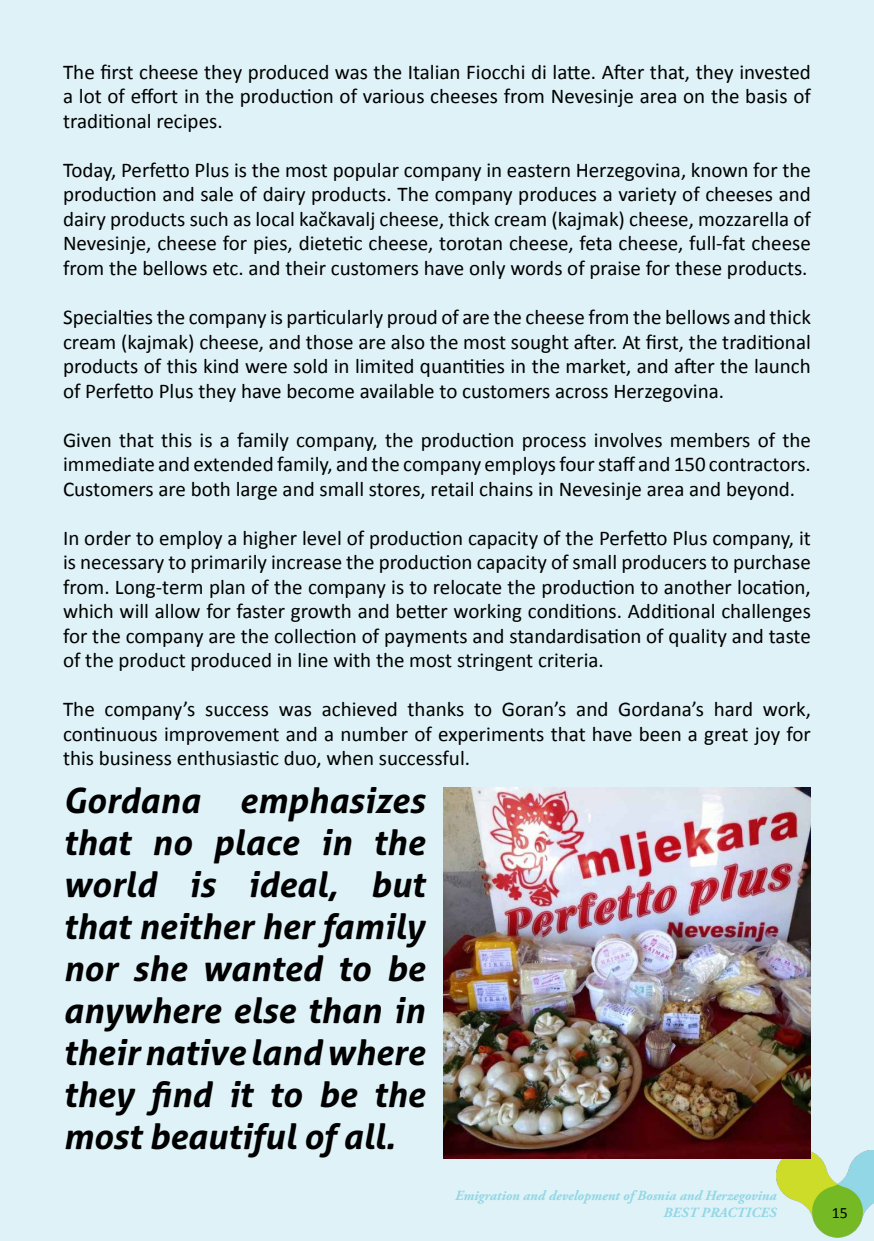
<style>
.page{position:relative;width:874px;height:1241px;background:#fff}
.page>*{position:absolute;margin:0;border:0;box-sizing:border-box;transform-origin:0 0}
.t1{font:italic 700 35px/42px "Aller";color:#000;text-align:justify}
.t2{font:21px/24.5px "Calibri";color:#000;text-align:justify}
.t3{font:15.75px "Calibri";color:#000}
.t4{font:italic 700 14px/16.8px "Adobe Garamond Pro";color:#92d6e5;text-align:right}
</style>
<div class="page">
<div style="left:0;top:0;width:873px;height:1240px;background:#def2f7"></div>
<img style="left:776px;top:1150px;width:97px;height:87px">
<img style="left:443px;top:787px;width:367px;height:371px">
<p class="t2" style="left:63px;top:60px;width:749px">The first cheese they produced was the Italian Fiocchi di latte. After that, they invested a lot of effort in the production of various cheeses from Nevesinje area on the basis of traditional recipes.</p>
<p class="t2" style="left:63px;top:158px;width:749px">Today, Perfetto Plus is the most popular company in eastern Herzegovina, known for the production and sale of dairy products. The company produces a variety of cheeses and dairy products such as local kačkavalj cheese, thick cream (kajmak) cheese, mozzarella of Nevesinje, cheese for pies, dietetic cheese, torotan cheese, feta cheese, full-fat cheese from the bellows etc. and their customers have only words of praise for these products.</p>
<p class="t2" style="left:63px;top:305px;width:749px">Specialties the company is particularly proud of are the cheese from the bellows and thick cream (kajmak) cheese, and those are also the most sought after. At first, the traditional products of this kind were sold in limited quantities in the market, and after the launch of Perfetto Plus they have become available to customers across Herzegovina.</p>
<p class="t2" style="left:63px;top:427px;width:749px">Given that this is a family company, the production process involves members of the immediate and extended family, and the company employs four staff and 150 contractors.<br>Customers are both large and small stores, retail chains in Nevesinje area and beyond.</p>
<p class="t2" style="left:63px;top:525px;width:749px">In order to employ a higher level of production capacity of the Perfetto Plus company, it is necessary to primarily increase the production capacity of small producers to purchase from. Long-term plan of the company is to relocate the production to another location, which will allow for faster growth and better working conditions. Additional challenges for the company are the collection of payments and standardisation of quality and taste of the product produced in line with the most stringent criteria.</p>
<p class="t2" style="left:63px;top:697px;width:749px">The company’s success was achieved thanks to Goran’s and Gordana’s hard work, continuous improvement and a number of experiments that have been a great joy for this business enthusiastic duo, when successful.</p>
<h1 class="t1" style="left:63px;top:778px;width:363px">Gordana emphasizes that no place in the world is ideal, but that neither her family nor she wanted to be anywhere else than in their native land where they find it to be the most beautiful of all.</h1>
<p class="t4" style="left:455px;top:1187px;width:323px">Emigration and development of Bosnia and Herzegovina<br>Best practices</p>
<p class="t3" style="left:831px;top:1202px;width:17px">15</p>
</div>
